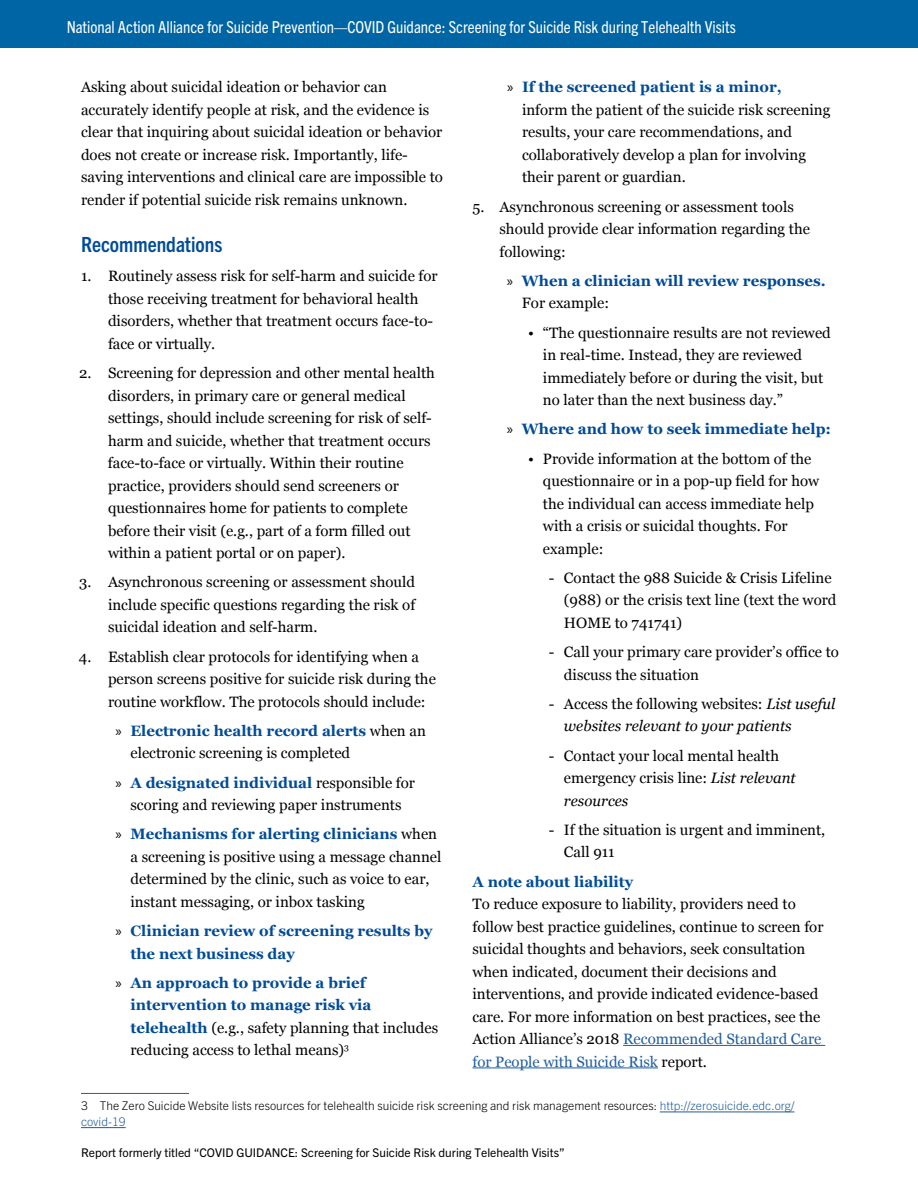
<style>
.page{position:relative;width:918px;height:1188px;background:#fff}
.page>*{position:absolute;margin:0;border:0;box-sizing:border-box;transform-origin:0 0}
.t1{font:700 condensed 21px "Trade Gothic Next LT Pro";color:#004c98}
.Header_Text{font:condensed 16.5px "Trade Gothic Next LT Pro";color:#fff}
.Body_Georgia_10_15{font:15px/22.5px "Georgia";color:#000}
.t2{font:700 15px/22.5px "Georgia";color:#004c98}
.t3{font:700 15px/22.5px "Georgia";color:#004b97}
.t4{font:italic 15px/22.5px "Georgia";color:#000}
.footnote{font:300 12px/15.8px "Trade Gothic Next LT Pro";color:#000}
.footnote-2{font:12px "Trade Gothic Next LT Pro";color:#000}
.s1{font-family:"Myriad Pro"}
.s2{font-weight:700;color:#004c98}
.s3{font-weight:700;color:#004b97}
.s4{font-family:"Myriad Pro";font-weight:400;color:#000}
.s5{font-weight:400;color:#000}
.s6{font-style:normal}
.s7{font-style:italic}
.s8{color:#215e9e}
</style>
<div class="page">
<hr style="left:81px;top:1093px;width:108px;height:1px;background:#215e9e">
<hr style="left:623px;top:1045px;width:202px;height:1px;background:#215e9e">
<hr style="left:472px;top:1068px;width:186px;height:1px;background:#215e9e">
<div style="left:0;top:0;width:918px;height:48px;background:#0065a4"></div>
<hr style="left:660px;top:1112px;width:134px;height:1px;background:#215e9e">
<hr style="left:81px;top:1127px;width:45px;height:1px;background:#215e9e">
<p class="Header_Text" style="left:67px;top:16px;width:671px">National Action Alliance for Suicide Prevention—COVID Guidance: Screening for Suicide Risk during Telehealth Visits</p>
<p class="Body_Georgia_10_15" style="left:81px;top:75px;width:364px">Asking about suicidal ideation or behavior can accurately identify people at risk, and the evidence is clear that inquiring about suicidal ideation or behavior does not create or increase risk. Importantly, life&shy;saving interventions and clinical care are impossible to render if potential suicide risk remains unknown.</p>
<h1 class="t1" style="left:81px;top:230px;width:143px">Recommendations</h1>
<p class="Body_Georgia_10_15" style="left:108px;top:265px;width:331px;text-indent:-27px">1. Routinely assess risk for self-harm and suicide for those receiving treatment for behavioral health disorders, whether that treatment occurs face-to&shy;face or virtually.</p>
<p class="Body_Georgia_10_15" style="left:108px;top:362px;width:329px;text-indent:-29px">2. Screening for depression and other mental health disorders, in primary care or general medical settings, should include screening for risk of self&shy;harm and suicide, whether that treatment occurs face-to-face or virtually. Within their routine practice, providers should send screeners or questionnaires home for patients to complete before their visit (e.g., part of a form filled out within a patient portal or on paper).</p>
<p class="Body_Georgia_10_15" style="left:108px;top:571px;width:309px;text-align:justify;text-indent:-29px">3. Asynchronous screening or assessment should include specific questions regarding the risk of suicidal ideation and self-harm.</p>
<p class="Body_Georgia_10_15" style="left:108px;top:645px;width:329px;text-indent:-29px">4. Establish clear protocols for identifying when a person screens positive for suicide risk during the routine workflow. The protocols should include:</p>
<p class="Body_Georgia_10_15" style="left:131px;top:719px;width:297px;text-indent:-15px"><span class="s1">»</span> <span class="s2">Electronic health record alerts</span> when an electronic screening is completed</p>
<p class="Body_Georgia_10_15" style="left:116px;top:771px;width:301px;text-align:center"><span class="s1">»</span> <span class="s2">A designated individual</span> responsible for scoring and reviewing paper instruments</p>
<p class="Body_Georgia_10_15" style="left:131px;top:822px;width:313px;text-indent:-15px"><span class="s1">»</span> <span class="s3">Mechanisms for alerting clinicians</span> when a screening is positive using a message channel determined by the clinic, such as voice to ear, instant messaging, or inbox tasking</p>
<p class="t2" style="left:131px;top:919px;width:304px;text-indent:-15px"><span class="s4">»</span> Clinician review of screening results by the next business day</p>
<p class="t2" style="left:131px;top:971px;width:309px;text-indent:-15px"><span class="s4">»</span> An approach to provide a brief intervention to manage risk via telehealth <span class="s5">(e.g., safety planning that includes reducing access to lethal means)</span><sup>3</sup></p>
<p class="Body_Georgia_10_15" style="left:522px;top:75px;width:310px;text-indent:-15px"><span class="s1">»</span> <span class="s2">If the screened patient is a minor, </span>inform the patient of the suicide risk screening results, your care recommendations, and collaboratively develop a plan for involving their parent or guardian.</p>
<p class="Body_Georgia_10_15" style="left:499px;top:195px;width:312px;text-indent:-27px">5. Asynchronous screening or assessment tools should provide clear information regarding the following:</p>
<p class="t3" style="left:522px;top:269px;width:305px;text-indent:-15px"><span class="s4">»</span> When a clinician will review responses.<br><span class="s5">For example:</span></p>
<p class="Body_Georgia_10_15" style="left:543px;top:321px;width:289px;text-indent:-15px">• “The questionnaire results are not reviewed in real-time. Instead, they are reviewed immediately before or during the visit, but no later than the next business day.”</p>
<p class="t3" style="left:507px;top:418px;width:326px"><span class="s4">»</span> Where and how to seek immediate help:</p>
<p class="Body_Georgia_10_15" style="left:543px;top:447px;width:278px;text-indent:-15px">• Provide information at the bottom of the questionnaire or in a pop-up field for how the individual can access immediate help with a crisis or suicidal thoughts. For example:</p>
<p class="Body_Georgia_10_15" style="left:564px;top:566px;width:274px;text-indent:-15px">- Contact the 988 Suicide &amp; Crisis Lifeline (988) or the crisis text line (text the word<br>HOME to 741741)</p>
<p class="Body_Georgia_10_15" style="left:564px;top:640px;width:276px;text-indent:-15px">- Call your primary care provider’s office to discuss the situation</p>
<p class="t4" style="left:564px;top:692px;width:273px;text-indent:-15px"><span class="s6">- Access the following websites:</span> List useful websites relevant to your patients</p>
<p class="Body_Georgia_10_15" style="left:564px;top:744px;width:233px;text-indent:-15px">- Contact your local mental health emergency crisis line: <span class="s7">List relevant resources</span></p>
<p class="Body_Georgia_10_15" style="left:564px;top:818px;width:263px;text-indent:-15px">- If the situation is urgent and imminent,<br>Call 911</p>
<p class="Body_Georgia_10_15" style="left:472px;top:870px;width:353px"><span class="s2">A note about liability<br></span>To reduce exposure to liability, providers need to follow best practice guidelines, continue to screen for suicidal thoughts and behaviors, seek consultation when indicated, document their decisions and interventions, and provide indicated evidence-based care. For more information on best practices, see the Action Alliance’s 2018 <span class="s8">Recommended Standard Care for People with Suicide Risk</span> report.</p>
<p class="footnote" style="left:81px;top:1097px;width:715px">3 The Zero Suicide Website lists resources for telehealth suicide risk screening and risk management resources: <span class="s8">http://zerosuicide.edc.org/ covid-19</span></p>
<p class="footnote-2" style="left:81px;top:1144px;width:485px">Report formerly titled “COVID GUIDANCE: Screening for Suicide Risk during Telehealth Visits”</p>
</div>
